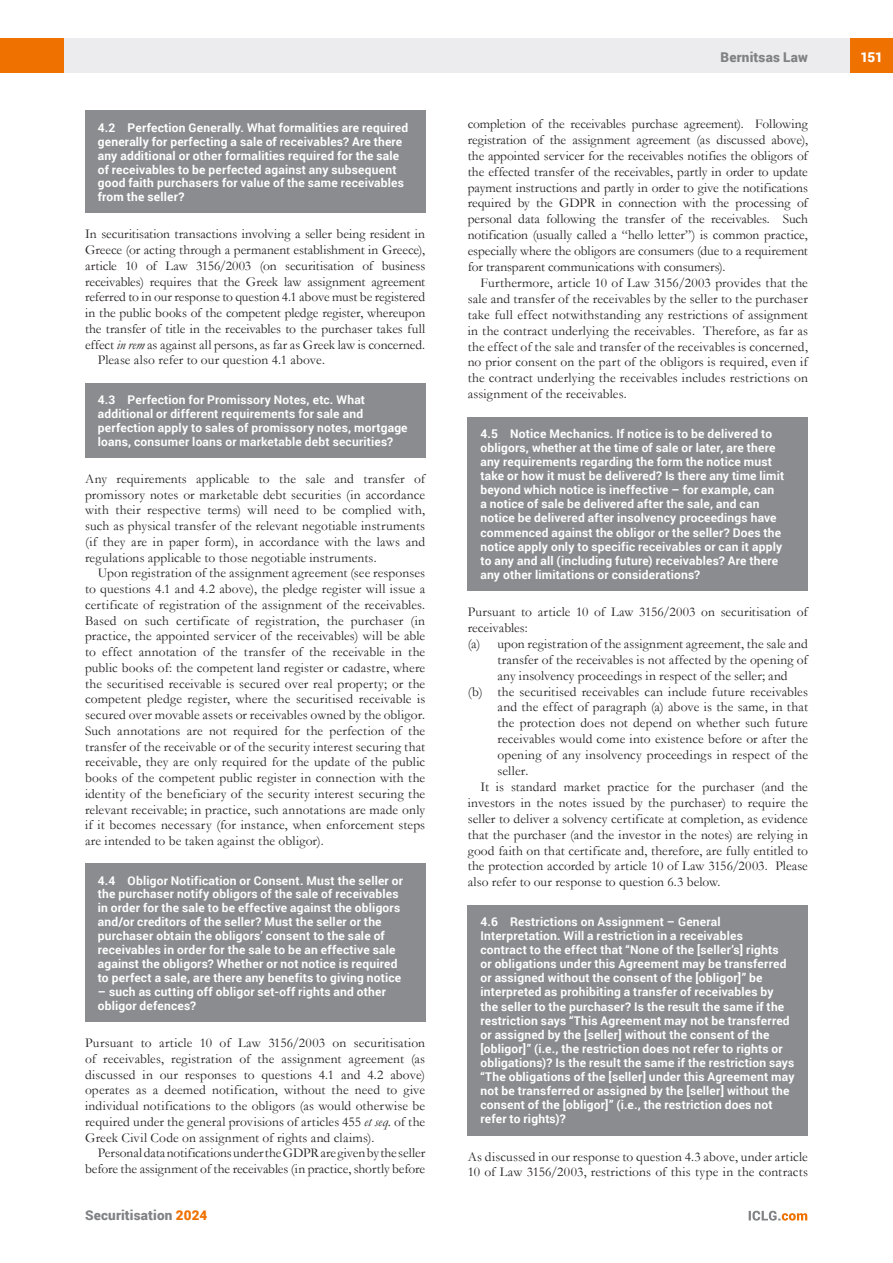
<style>
.page{position:relative;width:893px;height:1263px;background:#fff}
.page>*{position:absolute;margin:0;border:0;box-sizing:border-box;transform-origin:0 0}
.MS_Body_Text_-_Second_Paragraph{font:13.5px/15.9px "Garamond";color:#231f20;text-align:justify}
.MS_Body_Text_-_First_Paragraph{font:13.5px/15.8px "Garamond";letter-spacing:.005em;color:#231f20;text-align:justify}
.ICLG_Letter_Number_List_Level_1{font:13.5px/15.9px "Garamond";letter-spacing:.01em;color:#231f20;text-align:justify}
.t1{font:900 13.5px "Roboto";letter-spacing:.01em;color:#808285}
.t2{font:900 13.5px "Roboto";color:#fff}
.MS_-_Question{font:700 12px/14.1px "Roboto";letter-spacing:.015em;color:#fff}
.s1{font-style:italic}
.s2{color:#ef7100}
</style>
<div class="page">
<div style="left:64px;top:38px;width:786px;height:34px;background:#ececee"></div>
<div style="left:850px;top:38px;width:43px;height:34px;background:#ef7100"></div>
<div style="left:0;top:38px;width:64px;height:34px;background:#ef7100"></div>
<svg style="left:749px;top:1211px;width:58px;height:9px"></svg>
<div style="left:468px;top:417px;width:340px;height:174px;background:#8a8c8f"></div>
<div style="left:468px;top:905px;width:340px;height:230px;background:#8a8c8f"></div>
<div style="left:85px;top:111px;width:340px;height:102px;background:#8a8c8f"></div>
<div style="left:85px;top:383px;width:340px;height:74px;background:#8a8c8f"></div>
<div style="left:85px;top:863px;width:340px;height:159px;background:#8a8c8f"></div>
<p class="MS_-_Question" style="left:98px;top:120px;width:312px">4.2 Perfection Generally. What formalities are required generally for perfecting a sale of receivables? Are there any additional or other formalities required for the sale of receivables to be perfected against any subsequent good faith purchasers for value of the same receivables from the seller?</p>
<p class="MS_Body_Text_-_First_Paragraph" style="left:85px;top:226px;width:342px">In securitisation transactions involving a seller being resident in Greece (or acting through a permanent establishment in Greece), article 10 of Law 3156/2003 (on securitisation of business receivables) requires that the Greek law assignment agreement referred to in our response to question 4.1 above must be registered in the public books of the competent pledge register, whereupon the transfer of title in the receivables to the purchaser takes full effect <span class="s1">in rem</span> as against all persons, as far as Greek law is concerned.</p>
<p class="MS_Body_Text_-_Second_Paragraph" style="left:98px;top:352px;width:229px">Please also refer to our question 4.1 above.</p>
<p class="MS_-_Question" style="left:98px;top:392px;width:311px">4.3 Perfection for Promissory Notes, etc. What additional or different requirements for sale and perfection apply to sales of promissory notes, mortgage loans, consumer loans or marketable debt securities?</p>
<p class="MS_Body_Text_-_First_Paragraph" style="left:85px;top:470px;width:342px">Any requirements applicable to the sale and transfer of promissory notes or marketable debt securities (in accordance with their respective terms) will need to be complied with, such as physical transfer of the relevant negotiable instruments (if they are in paper form), in accordance with the laws and regulations applicable to those negotiable instruments.</p>
<p class="MS_Body_Text_-_Second_Paragraph" style="left:85px;top:565px;width:342px;text-indent:13px">Upon registration of the assignment agreement (see responses to questions 4.1 and 4.2 above), the pledge register will issue a certificate of registration of the assignment of the receivables.<br>Based on such certificate of registration, the purchaser (in practice, the appointed servicer of the receivables) will be able to effect annotation of the transfer of the receivable in the public books of: the competent land register or cadastre, where the securitised receivable is secured over real property; or the competent pledge register, where the securitised receivable is secured over movable assets or receivables owned by the obligor.<br>Such annotations are not required for the perfection of the transfer of the receivable or of the security interest securing that receivable, they are only required for the update of the public books of the competent public register in connection with the identity of the beneficiary of the security interest securing the relevant receivable; in practice, such annotations are made only if it becomes necessary (for instance, when enforcement steps are intended to be taken against the obligor).</p>
<p class="MS_-_Question" style="left:98px;top:873px;width:307px">4.4 Obligor Notification or Consent. Must the seller or the purchaser notify obligors of the sale of receivables in order for the sale to be effective against the obligors and/or creditors of the seller? Must the seller or the purchaser obtain the obligors’ consent to the sale of receivables in order for the sale to be an effective sale against the obligors? Whether or not notice is required to perfect a sale, are there any benefits to giving notice</p>
<p class="MS_-_Question" style="left:98px;top:984px;width:290px">– such as cutting off obligor set-off rights and other obligor defences?</p>
<p class="MS_Body_Text_-_First_Paragraph" style="left:85px;top:1035px;width:342px">Pursuant to article 10 of Law 3156/2003 on securitisation of receivables, registration of the assignment agreement (as discussed in our responses to questions 4.1 and 4.2 above) operates as a deemed notification, without the need to give individual notifications to the obligors (as would otherwise be required under the general provisions of articles 455 <span class="s1">et seq.</span> of the Greek Civil Code on assignment of rights and claims).</p>
<p class="MS_Body_Text_-_Second_Paragraph" style="left:85px;top:1145px;width:342px;text-align:right">Personal data notifications under the GDPR are given by the seller before the assignment of the receivables (in practice, shortly before</p>
<p class="t1" style="left:85px;top:1206px;width:124px">Securitisation <span class="s2">2024</span></p>
<p class="t1" style="left:721px;top:48px;width:89px">Bernitsas Law</p>
<p class="t2" style="left:860px;top:48px;width:24px">151</p>
<p class="MS_Body_Text_-_Second_Paragraph" style="left:468px;top:115px;width:342px">completion of the receivables purchase agreement). Following registration of the assignment agreement (as discussed above), the appointed servicer for the receivables notifies the obligors of the effected transfer of the receivables, partly in order to update payment instructions and partly in order to give the notifications required by the GDPR in connection with the processing of personal data following the transfer of the receivables. Such notification (usually called a “hello letter”) is common practice, especially where the obligors are consumers (due to a requirement for transparent communications with consumers).</p>
<p class="MS_Body_Text_-_Second_Paragraph" style="left:468px;top:274px;width:342px;text-indent:13px">Furthermore, article 10 of Law 3156/2003 provides that the sale and transfer of the receivables by the seller to the purchaser take full effect notwithstanding any restrictions of assignment in the contract underlying the receivables. Therefore, as far as the effect of the sale and transfer of the receivables is concerned, no prior consent on the part of the obligors is required, even if the contract underlying the receivables includes restrictions on assignment of the receivables.</p>
<p class="MS_-_Question" style="left:480px;top:426px;width:305px">4.5 Notice Mechanics. If notice is to be delivered to obligors, whether at the time of sale or later, are there any requirements regarding the form the notice must take or how it must be delivered? Is there any time limit beyond which notice is ineffective – for example, can<br>a notice of sale be delivered after the sale, and can notice be delivered after insolvency proceedings have commenced against the obligor or the seller? Does the notice apply only to specific receivables or can it apply to any and all (including future) receivables? Are there any other limitations or considerations?</p>
<p class="MS_Body_Text_-_First_Paragraph" style="left:468px;top:603px;width:342px">Pursuant to article 10 of Law 3156/2003 on securitisation of receivables:</p>
<p class="ICLG_Letter_Number_List_Level_1" style="left:497px;top:635px;width:312px;text-indent:-30px">(a) upon registration of the assignment agreement, the sale and transfer of the receivables is not affected by the opening of any insolvency proceedings in respect of the seller; and</p>
<p class="ICLG_Letter_Number_List_Level_1" style="left:497px;top:683px;width:312px;text-indent:-30px">(b) the securitised receivables can include future receivables and the effect of paragraph (a) above is the same, in that the protection does not depend on whether such future receivables would come into existence before or after the opening of any insolvency proceedings in respect of the seller.</p>
<p class="MS_Body_Text_-_Second_Paragraph" style="left:468px;top:778px;width:342px;text-indent:13px">It is standard market practice for the purchaser (and the investors in the notes issued by the purchaser) to require the seller to deliver a solvency certificate at completion, as evidence that the purchaser (and the investor in the notes) are relying in good faith on that certificate and, therefore, are fully entitled to the protection accorded by article 10 of Law 3156/2003. Please also refer to our response to question 6.3 below.</p>
<p class="MS_-_Question" style="left:480px;top:914px;width:315px">4.6 Restrictions on Assignment – General Interpretation. Will a restriction in a receivables<br>contract to the effect that “None of the [seller’s] rights<br>or obligations under this Agreement may be transferred or assigned without the consent of the [obligor]” be interpreted as prohibiting a transfer of receivables by<br>the seller to the purchaser? Is the result the same if the restriction says “This Agreement may not be transferred or assigned by the [seller] without the consent of the [obligor]” (i.e., the restriction does not refer to rights or obligations)? Is the result the same if the restriction says “The obligations of the [seller] under this Agreement may not be transferred or assigned by the [seller] without the consent of the [obligor]” (i.e., the restriction does not refer to rights)?</p>
<p class="MS_Body_Text_-_First_Paragraph" style="left:468px;top:1148px;width:342px">As discussed in our response to question 4.3 above, under article<br>10 of Law 3156/2003, restrictions of this type in the contracts</p>
</div>
